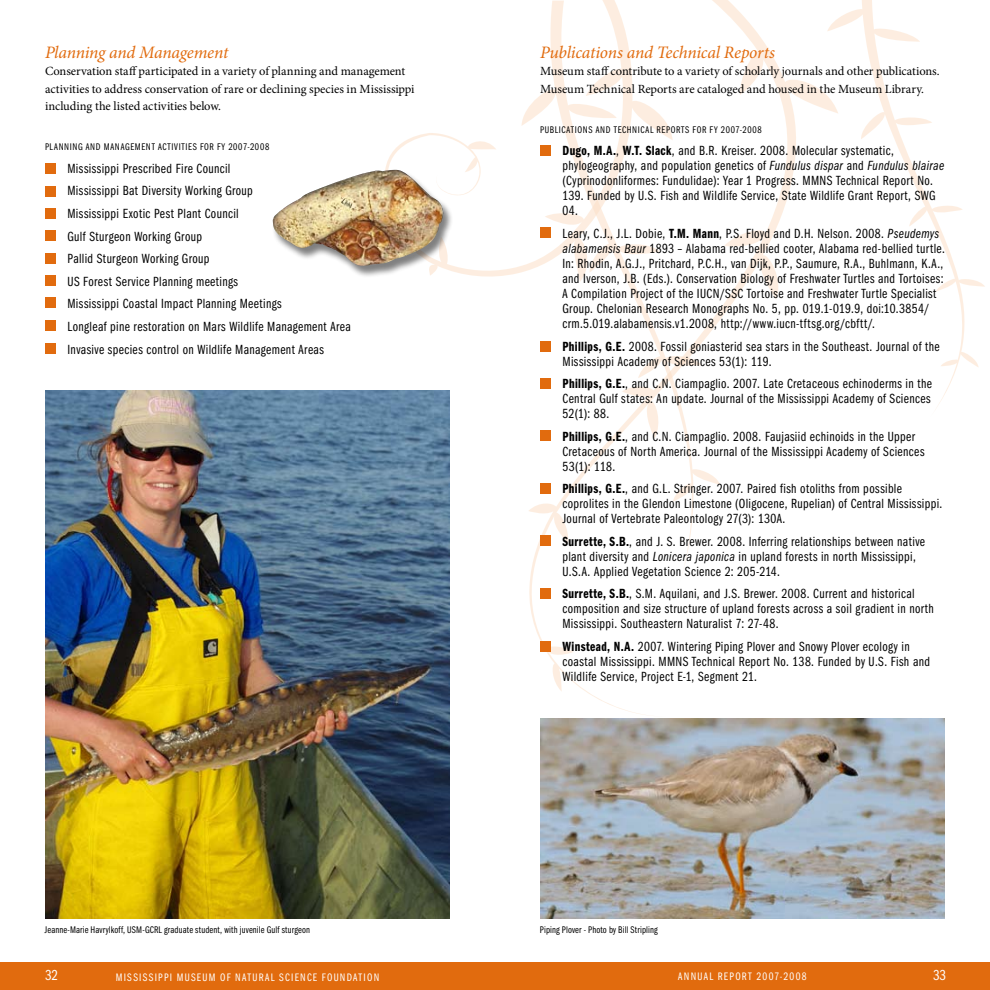
<style>
.page{position:relative;width:990px;height:990px;background:#fff}
.page>*{position:absolute;margin:0;border:0;box-sizing:border-box;transform-origin:0 0}
.t1{font:italic 17.5px "Minion Pro";letter-spacing:-.015em;color:#e16b0e}
.t2{font:15px "Franklin Gothic Book Cmpr";color:#fff}
.t3{font:13.75px/15px "ITC Franklin Gothic Std Bk Cp";letter-spacing:.03em;color:#000}
.t4{font:12.5px/17.5px "Minion Pro";color:#000}
.t5{font:11.25px "Franklin Gothic Book Cmpr";letter-spacing:.11em;color:#fff}
.t6{font:11.25px "ITC Franklin Gothic Std Bk Cp";letter-spacing:.115em;color:#fff}
.t7{font:10px "ITC Franklin Gothic Std Bk Cp";letter-spacing:.015em;color:#000}
.t8{font:10px "ITC Franklin Gothic Std Bk Cp";letter-spacing:.07em;color:#000}
.t9{font:10px "ITC Franklin Gothic Std Bk Cp";letter-spacing:.065em;color:#000}
.s1{font-family:"ITC Franklin Gothic Std Dm Cp"}
.s2{font-family:"ITC Franklin Gothic Std Bk Cp It"}
</style>
<div class="page">
<div style="left:0;top:963px;width:495px;height:27px;background:#e16b0e"></div>
<div style="left:495px;top:963px;width:495px;height:27px;background:#e16b0e"></div>
<svg style="left:453px;top:266px;width:68px;height:11px"></svg>
<svg style="left:385px;top:133px;width:111px;height:63px"></svg>
<img style="left:45px;top:390px;width:405px;height:528px">
<svg style="left:838px;top:0;width:147px;height:407px"></svg>
<svg style="left:529px;top:0;width:309px;height:715px"></svg>
<svg style="left:521px;top:1px;width:199px;height:582px"></svg>
<div style="left:540px;top:228px;width:11px;height:10px;background:#e16b0e"></div>
<div style="left:540px;top:341px;width:11px;height:11px;background:#e16b0e"></div>
<div style="left:540px;top:378px;width:11px;height:11px;background:#e16b0e"></div>
<div style="left:540px;top:431px;width:11px;height:10px;background:#e16b0e"></div>
<div style="left:540px;top:483px;width:11px;height:11px;background:#e16b0e"></div>
<div style="left:540px;top:536px;width:11px;height:10px;background:#e16b0e"></div>
<div style="left:540px;top:588px;width:11px;height:10px;background:#e16b0e"></div>
<div style="left:540px;top:641px;width:11px;height:10px;background:#e16b0e"></div>
<div style="left:540px;top:145px;width:11px;height:11px;background:#e16b0e"></div>
<div style="left:45px;top:163px;width:11px;height:11px;background:#e16b0e"></div>
<div style="left:45px;top:186px;width:11px;height:10px;background:#e16b0e"></div>
<div style="left:45px;top:208px;width:11px;height:11px;background:#e16b0e"></div>
<div style="left:45px;top:230px;width:11px;height:11px;background:#e16b0e"></div>
<div style="left:45px;top:253px;width:11px;height:10px;background:#e16b0e"></div>
<div style="left:45px;top:275px;width:11px;height:11px;background:#e16b0e"></div>
<div style="left:45px;top:297px;width:11px;height:11px;background:#e16b0e"></div>
<div style="left:45px;top:320px;width:11px;height:11px;background:#e16b0e"></div>
<div style="left:45px;top:343px;width:11px;height:11px;background:#e16b0e"></div>
<img style="left:540px;top:719px;width:405px;height:199px">
<div style="left:271px;top:170px;width:182px;height:107px;background:#000;opacity:.5"></div>
<img style="left:273px;top:170px;width:171px;height:96px">
<p class="t1" style="left:45px;top:40px;width:185px">Planning and Management</p>
<p class="t4" style="left:45px;top:63px;width:371px">Conservation staff participated in a variety of planning and management activities to address conservation of rare or declining species in Mississippi including the listed activities below.</p>
<p class="t7" style="left:45px;top:141px;width:6px">planning</p>
<p class="t7" style="left:86px;top:141px;width:6px">and</p>
<p class="t7" style="left:104px;top:141px;width:7px">management</p>
<p class="t7" style="left:158px;top:141px;width:5px">acti</p>
<p class="t7" style="left:174px;top:141px;width:9px">vities</p>
<p class="t9" style="left:200px;top:141px;width:71px">FOR FY 2007-2008</p>
<p class="t3" style="left:68px;top:157px;width:285px;line-height:22.6px">Mississippi Prescribed Fire Council<br>Mississippi Bat Diversity Working Group<br>Mississippi Exotic Pest Plant Council<br>Gulf Sturgeon Working Group<br>Pallid Sturgeon Working Group<br>US Forest Service Planning meetings<br>Mississippi Coastal Impact Planning Meetings<br>Longleaf pine restoration on Mars Wildlife Management Area Invasive species control on Wildlife Management Areas</p>
<p class="t1" style="left:540px;top:40px;width:237px">Publications and Technical Reports</p>
<p class="t4" style="left:540px;top:63px;width:401px">Museum staff contribute to a variety of scholarly journals and other publications.<br>Museum Technical Reports are cataloged and housed in the Museum Library.</p>
<p class="t8" style="left:540px;top:124px;width:223px">PUBLICATIONS AND TECHNICAL REPORTS FOR FY 2007-2008</p>
<p class="t3" style="left:562px;top:144px;width:383px"><span class="s1">Dugo, M.A.</span>, <span class="s1">W.T. Slack</span>, and B.R. Kreiser. 2008. Molecular systematic, phylogeography, and population genetics of <span class="s2">Fundulus dispar</span> and <span class="s2">Fundulus blairae </span>(Cyprinodonliformes: Fundulidae): Year 1 Progress. MMNS Technical Report No.<br>139. Funded by U.S. Fish and Wildlife Service, State Wildlife Grant Report, SWG 04.</p>
<p class="t3" style="left:562px;top:226px;width:384px">Leary, C.J., J.L. Dobie, <span class="s1">T.M. Mann</span>, P.S. Floyd and D.H. Nelson. 2008. <span class="s2">Pseudemys alabamensis Baur</span> 1893 – Alabama red-bellied cooter, Alabama red-bellied turtle.<br>In: Rhodin, A.G.J., Pritchard, P.C.H., van Dijk, P.P., Saumure, R.A., Buhlmann, K.A., and Iverson, J.B. (Eds.). Conservation Biology of Freshwater Turtles and Tortoises:<br>A Compilation Project of the IUCN/SSC Tortoise and Freshwater Turtle Specialist Group. Chelonian Research Monographs No. 5, pp. 019.1-019.9, doi:10.3854/ crm.5.019.alabamensis.v1.2008, http://www.iucn-tftsg.org/cbftt/.</p>
<p class="t3" style="left:562px;top:339px;width:379px"><span class="s1">Phillips, G.E.</span> 2008. Fossil goniasterid sea stars in the Southeast. Journal of the<br>Mississippi Academy of Sciences 53(1): 119.</p>
<p class="t3" style="left:563px;top:376px;width:371px;text-align:justify"><span class="s1">Phillips, G.E.</span>, and C.N. Ciampaglio. 2007. Late Cretaceous echinoderms in the Central Gulf states: An update. Journal of the Mississippi Academy of Sciences 52(1): 88.</p>
<p class="t3" style="left:562px;top:429px;width:364px"><span class="s1">Phillips, G.E.</span>, and C.N. Ciampaglio. 2008. Faujasiid echinoids in the Upper<br>Cretaceous of North America. Journal of the Mississippi Academy of Sciences<br>53(1): 118.</p>
<p class="t3" style="left:562px;top:481px;width:381px"><span class="s1">Phillips, G.E.</span>, and G.L. Stringer. 2007. Paired fish otoliths from possible coprolites in the Glendon Limestone (Oligocene, Rupelian) of Central Mississippi.<br>Journal of Vertebrate Paleontology 27(3): 130A.</p>
<p class="t3" style="left:562px;top:534px;width:364px"><span class="s1">Surrette, S.B.</span>, and J. S. Brewer. 2008. Inferring relationships between native plant diversity and <span class="s2">Lonicera japonica</span> in upland forests in north Mississippi,<br>U.S.A. Applied Vegetation Science 2: 205-214.</p>
<p class="t3" style="left:562px;top:587px;width:373px"><span class="s1">Surrette, S.B.</span>, S.M. Aquilani, and J.S. Brewer. 2008. Current and historical composition and size structure of upland forests across a soil gradient in north<br>Mississippi. Southeastern Naturalist 7: 27-48.</p>
<p class="t3" style="left:562px;top:639px;width:369px"><span class="s1">Winstead, N.A.</span> 2007. Wintering Piping Plover and Snowy Plover ecology in coastal Mississippi. MMNS Technical Report No. 138. Funded by U.S. Fish and<br>Wildlife Service, Project E-1, Segment 21.</p>
<p class="t7" style="left:44px;top:924px;width:267px">Jeanne-Marie Havrylkoff, USM-GCRL graduate student, with juvenile Gulf sturgeon</p>
<p class="t7" style="left:540px;top:924px;width:119px">Piping Plover - Photo by Bill Stripling</p>
<p class="t2" style="left:45px;top:967px;width:14px">32</p>
<p class="t5" style="left:116px;top:971px;width:14px">MISSISSIPPI</p>
<p class="t5" style="left:177px;top:971px;width:15px">MUSEU</p>
<p class="t5" style="left:209px;top:971px;width:51px">M OF NATURAL</p>
<p class="t5" style="left:279px;top:971px;width:6px">SCIE</p>
<p class="t5" style="left:300px;top:971px;width:80px">NCE FOUNDATION</p>
<p class="t6" style="left:678px;top:970px;width:130px">ANNUAL REPORT 2007-2008</p>
<p class="t2" style="left:933px;top:967px;width:14px">33</p>
</div>
